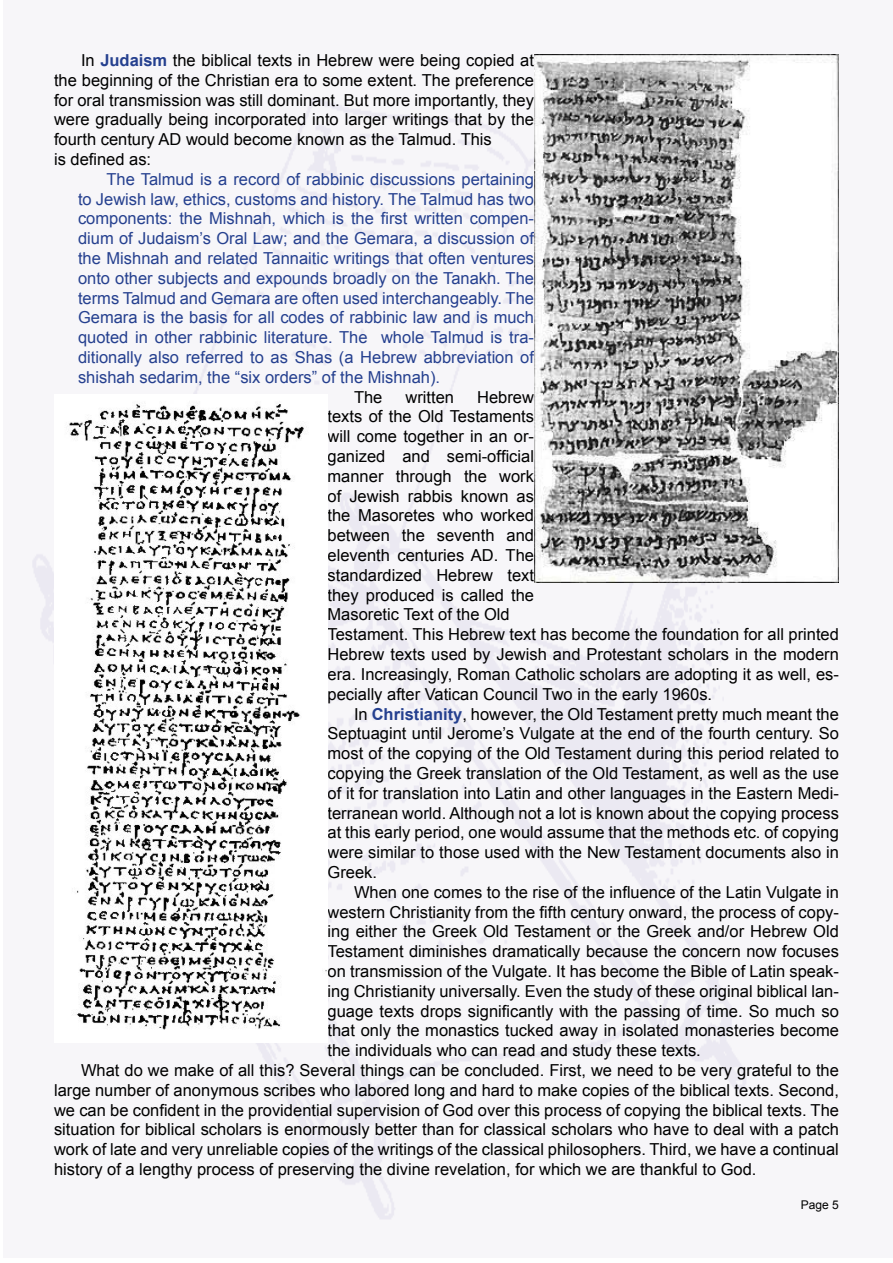
<style>
.page{position:relative;width:893px;height:1263px;background:#fff}
.page>*{position:absolute;margin:0;border:0;box-sizing:border-box;transform-origin:0 0}
.t1{font:16.5px/19.8px "Arial";color:#000;text-align:justify}
.t2{font:16.5px/19.8px "Arial";color:#25408f;text-align:justify}
.t3{font:12px "Arial";color:#000}
.s1{font-weight:700;color:#25408f}
</style>
<div class="page">
<img style="left:32px;top:97px;width:715px;height:1123px">
<img style="left:534px;top:54px;width:305px;height:529px">
<img style="left:54px;top:395px;width:274px;height:648px">
<p class="t1" style="left:54px;top:50px;width:482px;text-indent:27px">In <span class="s1">Judaism</span> the biblical texts in Hebrew were being copied at the beginning of the Christian era to some extent. The preference for oral transmission was still dominant. But more importantly, they were gradually being incorporated into larger writings that by the fourth century AD would become known as the Talmud. This</p>
<p class="t1" style="left:54px;top:149px;width:99px">is defined as:</p>
<p class="t2" style="left:78px;top:169px;width:458px;text-indent:28px">The Talmud is a record of rabbinic discussions pertaining to Jewish law, ethics, customs and history. The Talmud has two components: the Mishnah, which is the first written compen&shy;dium of Judaism’s Oral Law; and the Gemara, a discussion of the Mishnah and related Tannaitic writings that often ventures onto other subjects and expounds broadly on the Tanakh. The terms Talmud and Gemara are often used interchangeably. The Gemara is the basis for all codes of rabbinic law and is much quoted in other rabbinic literature. The whole Talmud is tra&shy;ditionally also referred to as Shas (a Hebrew abbreviation of shishah sedarim, the “six orders” of the Mishnah).</p>
<p class="t1" style="left:354px;top:387px;width:30px">The</p>
<p class="t1" style="left:406px;top:387px;width:50px">written</p>
<p class="t1" style="left:328px;top:387px;width:208px;text-indent:150px">Hebrew texts of the Old Testaments will come together in an or&shy;ganized and semi-official manner through the work of Jewish rabbis known as the Masoretes who worked between the seventh and eleventh centuries AD. The standardized Hebrew text they produced is called the Masoretic Text of the Old</p>
<p class="t1" style="left:328px;top:625px;width:513px">Testament. This Hebrew text has become the foundation for all printed Hebrew texts used by Jewish and Protestant scholars in the modern era. Increasingly, Roman Catholic scholars are adopting it as well, es&shy;pecially after Vatican Council Two in the early 1960s.</p>
<p class="t1" style="left:328px;top:704px;width:513px;text-indent:26px">In <span class="s1">Christianity</span>, however, the Old Testament pretty much meant the Septuagint until Jerome’s Vulgate at the end of the fourth century. So most of the copying of the Old Testament during this period related to copying the Greek translation of the Old Testament, as well as the use of it for translation into Latin and other languages in the Eastern Medi&shy;terranean world. Although not a lot is known about the copying process at this early period, one would assume that the methods etc. of copying were similar to those used with the New Testament documents also in Greek.</p>
<p class="t1" style="left:328px;top:882px;width:513px;text-indent:26px">When one comes to the rise of the influence of the Latin Vulgate in western Christianity from the fifth century onward, the process of copy&shy;ing either the Greek Old Testament or the Greek and/or Hebrew Old Testament diminishes dramatically because the concern now focuses on transmission of the Vulgate. It has become the Bible of Latin speak&shy;ing Christianity universally. Even the study of these original biblical lan&shy;guage texts drops significantly with the passing of time. So much so that only the monastics tucked away in isolated monasteries become the individuals who can read and study these texts.</p>
<p class="t1" style="left:54px;top:1060px;width:786px;text-indent:27px">What do we make of all this? Several things can be concluded. First, we need to be very grateful to the large number of anonymous scribes who labored long and hard to make copies of the biblical texts. Second, we can be confident in the providential supervision of God over this process of copying the biblical texts. The situation for biblical scholars is enormously better than for classical scholars who have to deal with a patch work of late and very unreliable copies of the writings of the classical philosophers. Third, we have a continual history of a lengthy process of preserving the divine revelation, for which we are thankful to God.</p>
<p class="t3" style="left:801px;top:1196px;width:40px">Page 5</p>
</div>
